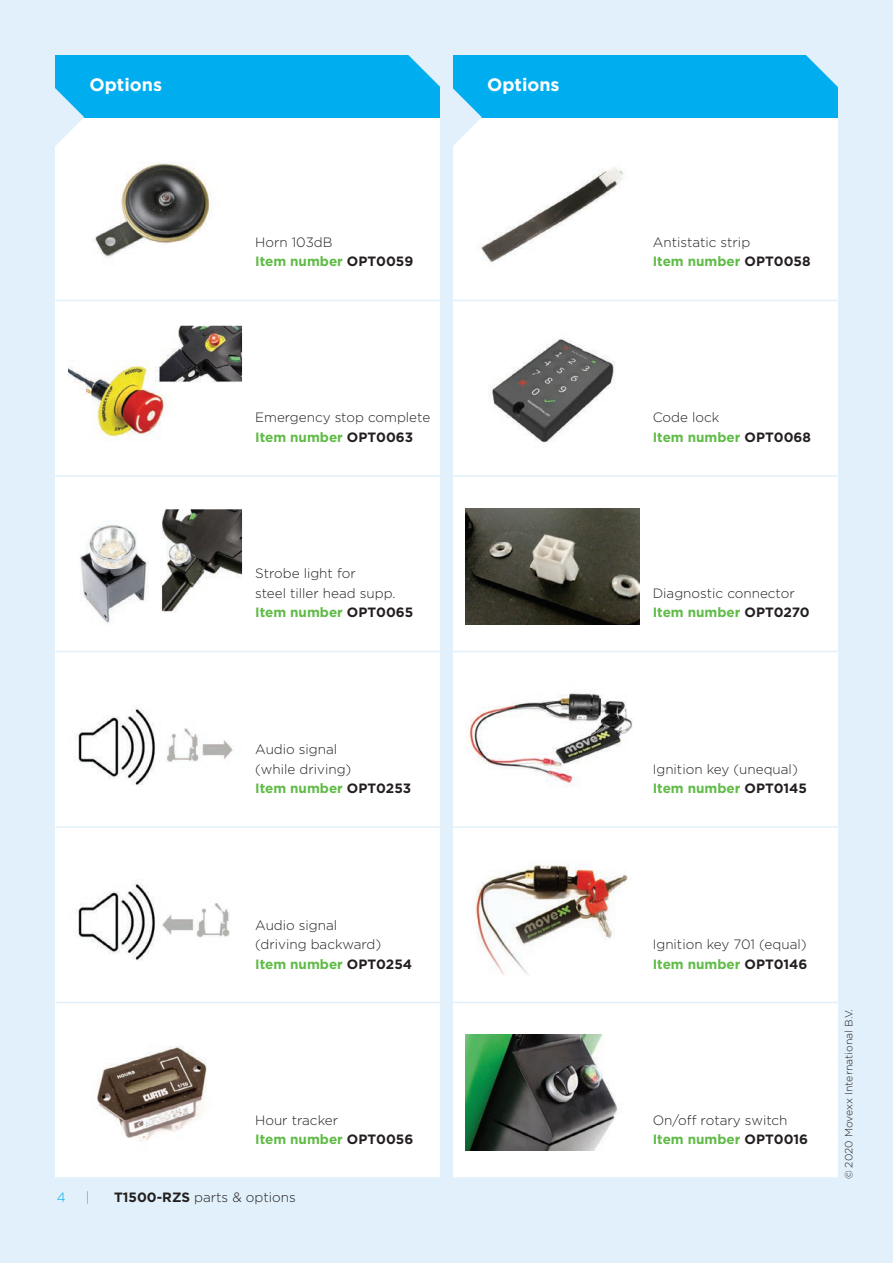
<style>
.page{position:relative;width:893px;height:1263px;background:#e1f0fa}
.page>*{position:absolute;margin:0;border:0;box-sizing:border-box;transform-origin:0 0}
.t1{font:700 18px "Gotham";color:#fff}
.t2{font:300 13.5px/19.5px "Gotham";color:#231f20}
.t3{font:700 13.5px/19.5px "Gotham";color:#60bb46}
.t4{font:300 13.5px "Gotham";color:#00aeef}
.t5{font:300 10.5px "Gotham";color:#231f20}
.s1{font-weight:300;color:#231f20}
.s2{color:#231f20}
.s3{font-weight:700;color:#60bb46}
.s4{font-weight:700}
</style>
<div class="page">
<div style="left:55px;top:55px;width:385px;height:1122px;background:#fff"></div>
<div style="left:453px;top:55px;width:385px;height:1123px;background:#fff"></div>
<div style="left:55px;top:55px;width:385px;height:62px;background:#00aeef"></div>
<div style="left:453px;top:55px;width:385px;height:62px;background:#00aeef"></div>
<svg style="left:55px;top:88px;width:29px;height:58px"></svg>
<svg style="left:404px;top:55px;width:78px;height:91px"></svg>
<svg style="left:806px;top:55px;width:32px;height:32px"></svg>
<hr style="left:55px;top:300px;width:385px;height:1px;background:#e1f0fa">
<hr style="left:55px;top:475px;width:385px;height:2px;background:#e1f0fa">
<hr style="left:55px;top:651px;width:385px;height:1px;background:#e1f0fa">
<hr style="left:55px;top:826px;width:385px;height:2px;background:#e1f0fa">
<hr style="left:55px;top:1002px;width:385px;height:1px;background:#e1f0fa">
<img style="left:95px;top:162px;width:115px;height:96px">
<img style="left:68px;top:326px;width:174px;height:114px">
<img style="left:79px;top:509px;width:163px;height:114px">
<img style="left:78px;top:706px;width:155px;height:79px">
<img style="left:78px;top:881px;width:152px;height:79px">
<img style="left:97px;top:1046px;width:110px;height:96px">
<hr style="left:453px;top:300px;width:385px;height:1px;background:#e1f0fa">
<hr style="left:453px;top:475px;width:385px;height:2px;background:#e1f0fa">
<hr style="left:453px;top:651px;width:385px;height:1px;background:#e1f0fa">
<hr style="left:453px;top:826px;width:385px;height:2px;background:#e1f0fa">
<hr style="left:453px;top:1002px;width:385px;height:1px;background:#e1f0fa">
<hr style="left:453px;top:1177px;width:385px;height:2px;background:#e1f0fa">
<img style="left:481px;top:167px;width:143px;height:96px">
<img style="left:489px;top:338px;width:126px;height:105px">
<img style="left:466px;top:508px;width:174px;height:116px">
<img style="left:468px;top:692px;width:165px;height:95px">
<img style="left:476px;top:865px;width:152px;height:110px">
<img style="left:466px;top:1035px;width:152px;height:116px">
<h1 class="t1" style="left:89px;top:73px;width:74px">Options</h1>
<h1 class="t1" style="left:487px;top:73px;width:74px">Options</h1>
<p class="t3" style="left:255px;top:232px;width:160px"><span class="s1">Horn 103dB<br></span>Item number <span class="s2">OPT0059</span></p>
<p class="t2" style="left:255px;top:408px;width:177px">Emergency stop complete<br><span class="s3">Item number</span> <span class="s4">OPT0063</span></p>
<p class="t2" style="left:255px;top:564px;width:160px">Strobe light for<br>steel tiller head supp.<br><span class="s3">Item number</span> <span class="s4">OPT0065</span></p>
<p class="t2" style="left:255px;top:739px;width:158px">Audio signal<br>(while driving)<br><span class="s3">Item number</span> <span class="s4">OPT0253</span></p>
<p class="t2" style="left:255px;top:915px;width:158px">Audio signal<br>(driving backward)<br><span class="s3">Item number</span> <span class="s4">OPT0254</span></p>
<p class="t2" style="left:255px;top:1110px;width:160px">Hour tracker<br><span class="s3">Item number</span> <span class="s4">OPT0056</span></p>
<p class="t4" style="left:57px;top:1189px;width:10px">4</p>
<p class="t4" style="left:86px;top:1189px;width:5px">|</p>
<p class="t2" style="left:114px;top:1187px;width:183px"><span class="s4">T1500-RZS</span> parts &amp; options</p>
<p class="t2" style="left:653px;top:232px;width:159px">Antistatic strip<br><span class="s3">Item number</span> <span class="s4">OPT0058</span></p>
<p class="t3" style="left:653px;top:408px;width:160px"><span class="s1">Code lock<br></span>Item number <span class="s2">OPT0068</span></p>
<p class="t2" style="left:653px;top:583px;width:159px">Diagnostic connector<br><span class="s3">Item number</span> <span class="s4">OPT0270</span></p>
<p class="t2" style="left:653px;top:759px;width:156px">Ignition key (unequal)<br><span class="s3">Item number</span> <span class="s4">OPT0145</span></p>
<p class="t2" style="left:653px;top:934px;width:156px">Ignition key 701 (equal)<br><span class="s3">Item number</span> <span class="s4">OPT0146</span></p>
<p class="t2" style="left:653px;top:1110px;width:157px">On/off rotary switch<br><span class="s3">Item number</span> <span class="s4">OPT0016</span></p>
<p class="t5" style="left:842px;top:1179px;width:172px;rotate:-90deg">© 2020 Movexx International B.V.</p>
</div>
